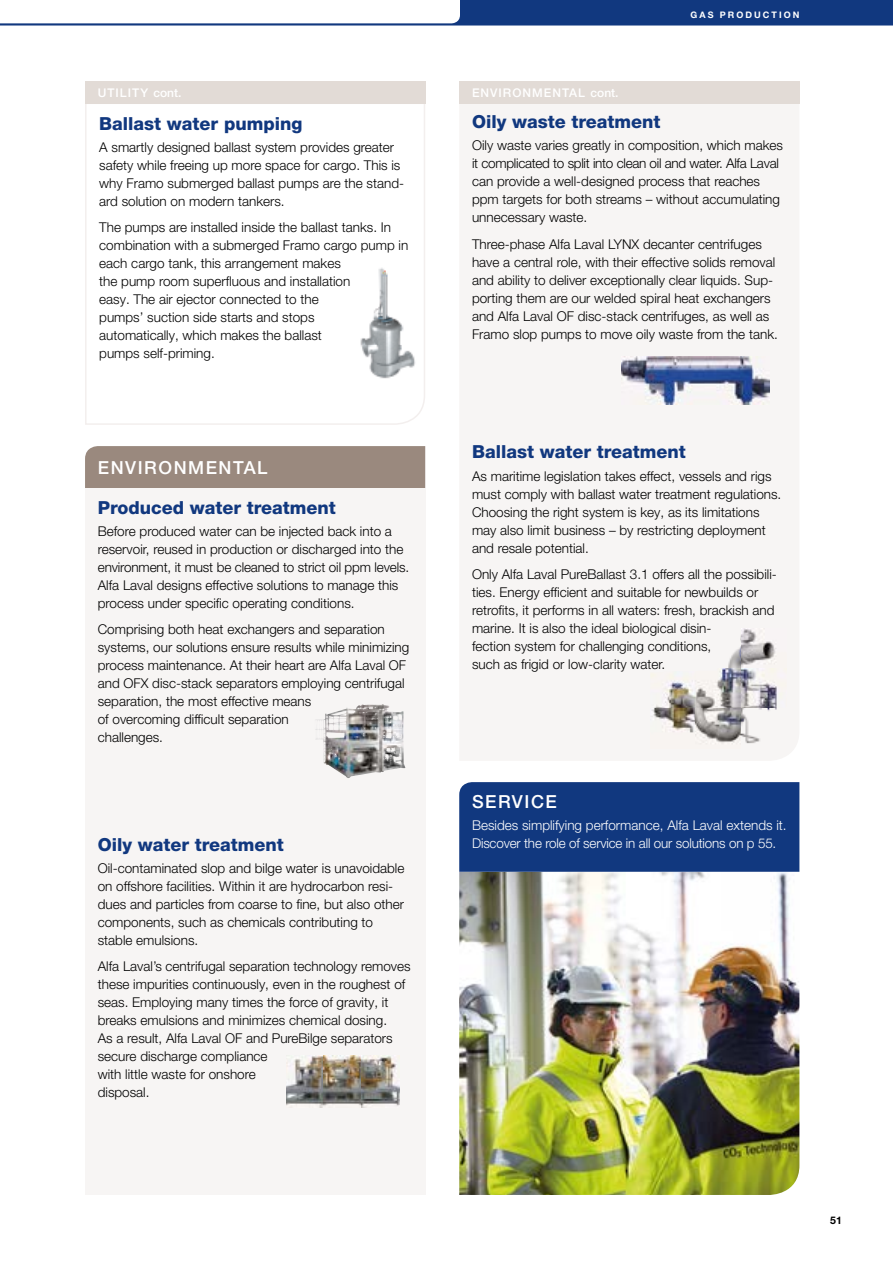
<style>
.page{position:relative;width:893px;height:1263px;background:#fff}
.page>*{position:absolute;margin:0;border:0;box-sizing:border-box;transform-origin:0 0}
.t1{font:800 18px "Helvetica Neue LT Pro";color:#11387f}
.t2{font:500 18px "Helvetica Neue LT Pro";letter-spacing:.085em;color:#fff}
.t3{font:300 13.5px/18px "Helvetica Neue LT Pro";color:#000}
.t4{font:300 13.5px/18px "Helvetica Neue LT Pro";color:#fff}
.t5{font:500 12px "Helvetica Neue LT Pro";letter-spacing:.085em;color:#fff}
.t6{font:700 10.5px "Helvetica Neue LT Pro";color:#000}
.t7{font:700 9px "Helvetica Neue LT Std";letter-spacing:.225em;color:#fff}
</style>
<div class="page">
<svg style="left:0;top:0;width:893px;height:26px"></svg>
<svg style="left:85px;top:102px;width:341px;height:323px"></svg>
<img style="left:459px;top:872px;width:340px;height:323px">
<div style="left:459px;top:782px;width:340px;height:90px;background:#11387f"></div>
<div style="left:460px;top:104px;width:339px;height:656px;background:#f7f5f4"></div>
<div style="left:459px;top:82px;width:340px;height:22px;background:#e2dbd6"></div>
<div style="left:85px;top:82px;width:340px;height:22px;background:#e2dbd6"></div>
<div style="left:85px;top:446px;width:340px;height:42px;background:#9a897e"></div>
<div style="left:85px;top:488px;width:340px;height:707px;background:#f7f5f4"></div>
<img style="left:286px;top:1055px;width:114px;height:53px">
<img style="left:315px;top:704px;width:90px;height:74px">
<img style="left:621px;top:357px;width:149px;height:47px">
<img style="left:717px;top:628px;width:70px;height:40px">
<img style="left:650px;top:671px;width:46px;height:77px">
<img style="left:696px;top:668px;width:91px;height:80px">
<svg style="left:650px;top:671px;width:14px;height:1px"></svg>
<img style="left:352px;top:264px;width:69px;height:123px">
<p class="t5" style="left:98px;top:86px;width:85px">UTILITY cont.</p>
<p class="t5" style="left:472px;top:86px;width:148px">ENVIRONMENTAL cont.</p>
<p class="t7" style="left:691px;top:9px;width:110px">GAS PRODUCTION</p>
<h1 class="t1" style="left:99px;top:113px;width:205px">Ballast water pumping</h1>
<p class="t3" style="left:99px;top:138px;width:306px">A smartly designed ballast system provides greater safety while freeing up more space for cargo. This is why Framo submerged ballast pumps are the stand&shy;ard solution on modern tankers.</p>
<p class="t3" style="left:99px;top:218px;width:311px">The pumps are installed inside the ballast tanks. In combination with a submerged Framo cargo pump in each cargo tank, this arrangement makes<br>the pump room superfluous and installation<br>easy. The air ejector connected to the<br>pumps’ suction side starts and stops<br>automatically, which makes the ballast<br>pumps self-priming.</p>
<h1 class="t2" style="left:98px;top:456px;width:171px">ENVIRONMENTAL</h1>
<h1 class="t1" style="left:98px;top:497px;width:240px">Produced water treatment</h1>
<p class="t3" style="left:98px;top:522px;width:313px">Before produced water can be injected back into a reservoir, reused in production or discharged into the environment, it must be cleaned to strict oil ppm levels.<br>Alfa Laval designs effective solutions to manage this process under specific operating conditions.</p>
<p class="t3" style="left:98px;top:620px;width:313px">Comprising both heat exchangers and separation systems, our solutions ensure results while minimizing process maintenance. At their heart are Alfa Laval OF and OFX disc-stack separators employing centrifugal separation, the most effective means<br>of overcoming difficult separation<br>challenges.</p>
<h1 class="t1" style="left:98px;top:833px;width:188px">Oily water treatment</h1>
<p class="t3" style="left:98px;top:859px;width:308px">Oil-contaminated slop and bilge water is unavoidable on offshore facilities. Within it are hydrocarbon resi&shy;dues and particles from coarse to fine, but also other components, such as chemicals contributing to stable emulsions.</p>
<p class="t3" style="left:98px;top:957px;width:314px">Alfa Laval’s centrifugal separation technology removes these impurities continuously, even in the roughest of seas. Employing many times the force of gravity, it breaks emulsions and minimizes chemical dosing.<br>As a result, Alfa Laval OF and PureBilge separators secure discharge compliance<br>with little waste for onshore<br>disposal.</p>
<h1 class="t1" style="left:472px;top:111px;width:190px">Oily waste treatment</h1>
<p class="t3" style="left:472px;top:136px;width:313px">Oily waste varies greatly in composition, which makes it complicated to split into clean oil and water. Alfa Laval can provide a well-designed process that reaches ppm targets for both streams – without accumulating unnecessary waste.</p>
<p class="t3" style="left:472px;top:235px;width:307px">Three-phase Alfa Laval LYNX decanter centrifuges have a central role, with their effective solids removal and ability to deliver exceptionally clear liquids. Sup&shy;porting them are our welded spiral heat exchangers and Alfa Laval OF disc-stack centrifuges, as well as Framo slop pumps to move oily waste from the tank.</p>
<h1 class="t1" style="left:472px;top:441px;width:215px">Ballast water treatment</h1>
<p class="t3" style="left:472px;top:467px;width:311px">As maritime legislation takes effect, vessels and rigs must comply with ballast water treatment regulations.<br>Choosing the right system is key, as its limitations may also limit business – by restricting deployment and resale potential.</p>
<p class="t3" style="left:472px;top:565px;width:306px">Only Alfa Laval PureBallast 3.1 offers all the possibili&shy;ties. Energy efficient and suitable for newbuilds or retrofits, it performs in all waters: fresh, brackish and marine. It is also the ideal biological disin-<br>fection system for challenging conditions,<br>such as frigid or low-clarity water.</p>
<h1 class="t2" style="left:472px;top:790px;width:86px">SERVICE</h1>
<p class="t4" style="left:472px;top:816px;width:316px">Besides simplifying performance, Alfa Laval extends it.<br>Discover the role of service in all our solutions on p 55.</p>
<p class="t6" style="left:830px;top:1213px;width:13px">51</p>
</div>
